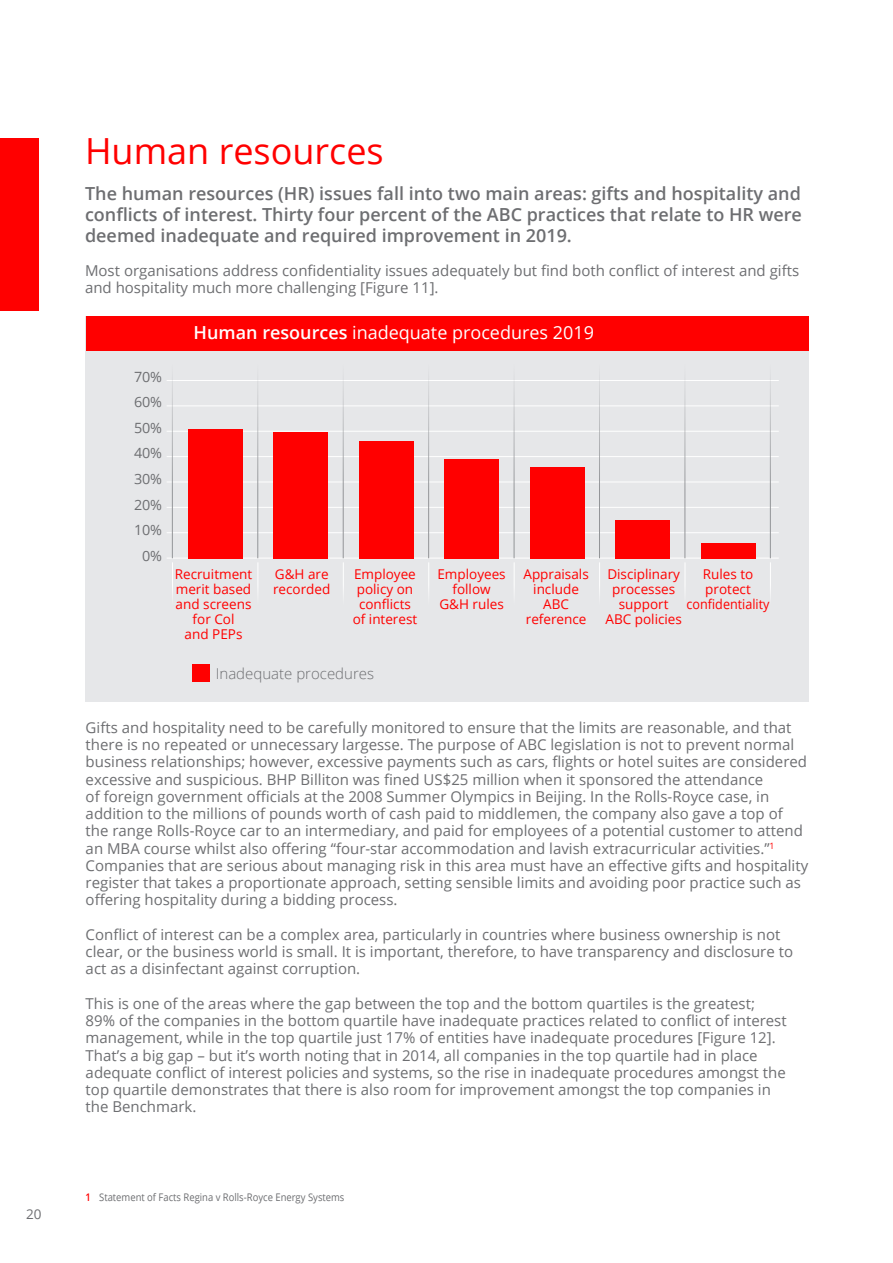
<style>
.page{position:relative;width:893px;height:1263px;background:#fff}
.page>*{position:absolute;margin:0;border:0;box-sizing:border-box;transform-origin:0 0}
.t1{font:36px "Open Sans";color:#f00}
.t2{font:600 18px/21px "Open Sans";color:#6d6e71;text-align:justify}
.t3{font:18px "Open Sans";color:#fff}
.t4{font:15px/17.2px "Open Sans";color:#6d6e71}
.t5{font:300 15px "Open Sans";color:#6d6e71}
.t6{font:14.1px/25.5px "Open Sans";letter-spacing:-.01em;color:#6d6e71;text-align:center}
.t7{font:13.5px/15px "Open Sans";color:#f00;text-align:center}
.t8{font:13.5px "Open Sans";color:#6d6e71}
.t9{font:10.5px "Open Sans";color:#6d6e71;scale:.9 1}
.s1{font-weight:600;color:#f00}
.s2{font-weight:600}
</style>
<div class="page">
<div style="left:0;top:138px;width:38px;height:173px;background:#f00"></div>
<div style="left:85px;top:316px;width:723px;height:386px;background:#e6e7e9"></div>
<div style="left:86px;top:316px;width:722px;height:34px;background:#f00"></div>
<hr style="left:167px;top:380px;width:612px;height:1px;background:#fff">
<hr style="left:167px;top:405px;width:612px;height:1px;background:#fff">
<hr style="left:167px;top:431px;width:612px;height:1px;background:#fff">
<hr style="left:167px;top:456px;width:612px;height:1px;background:#fff">
<hr style="left:167px;top:482px;width:612px;height:1px;background:#fff">
<hr style="left:167px;top:507px;width:612px;height:1px;background:#fff">
<hr style="left:167px;top:532px;width:612px;height:1px;background:#fff">
<hr style="left:167px;top:558px;width:612px;height:1px;background:#fff">
<hr style="left:257px;top:363px;width:1px;height:195px;background:#939598">
<hr style="left:172px;top:363px;width:1px;height:195px;background:#939598">
<hr style="left:343px;top:363px;width:1px;height:195px;background:#939598">
<hr style="left:428px;top:363px;width:1px;height:195px;background:#939598">
<hr style="left:514px;top:363px;width:1px;height:195px;background:#939598">
<hr style="left:599px;top:363px;width:1px;height:195px;background:#939598">
<hr style="left:684px;top:363px;width:1px;height:195px;background:#939598">
<hr style="left:770px;top:363px;width:1px;height:195px;background:#939598">
<hr style="left:258px;top:562px;width:1px;height:43px;background:#fff">
<hr style="left:172px;top:562px;width:1px;height:43px;background:#fff">
<hr style="left:343px;top:562px;width:1px;height:43px;background:#fff">
<hr style="left:428px;top:562px;width:1px;height:43px;background:#fff">
<hr style="left:514px;top:562px;width:1px;height:43px;background:#fff">
<hr style="left:599px;top:562px;width:1px;height:43px;background:#fff">
<hr style="left:685px;top:562px;width:1px;height:43px;background:#fff">
<hr style="left:770px;top:562px;width:1px;height:43px;background:#fff">
<div style="left:188px;top:429px;width:54px;height:129px;background:#f00"></div>
<div style="left:273px;top:432px;width:55px;height:126px;background:#f00"></div>
<div style="left:359px;top:441px;width:54px;height:117px;background:#f00"></div>
<div style="left:444px;top:459px;width:55px;height:99px;background:#f00"></div>
<div style="left:530px;top:467px;width:54px;height:91px;background:#f00"></div>
<div style="left:615px;top:520px;width:55px;height:38px;background:#f00"></div>
<div style="left:701px;top:543px;width:54px;height:15px;background:#f00"></div>
<div style="left:193px;top:664px;width:17px;height:17px;background:#f00"></div>
<p class="t8" style="left:26px;top:1209px;width:17px">20</p>
<h1 class="t1" style="left:85px;top:136px;width:300px">Human resources</h1>
<p class="t2" style="left:85px;top:184px;width:718px">The human resources (HR) issues fall into two main areas: gifts and hospitality and conflicts of interest. Thirty four percent of the ABC practices that relate to HR were deemed inadequate and required improvement in 2019.</p>
<p class="t4" style="left:85px;top:262px;width:716px">Most organisations address confidentiality issues adequately but find both conflict of interest and gifts and hospitality much more challenging [Figure 11].</p>
<p class="t3" style="left:105px;top:325px;width:491px"><span class="s1">Figure 11</span> <span class="s2">Human resources</span> inadequate procedures 2019</p>
<p class="t6" style="left:134px;top:365px;width:30px">70%<br>60%<br>50%<br>40%<br>30%<br>20%<br>10%<br>0%</p>
<p class="t7" style="left:175px;top:568px;width:79px">Recruitment merit based and screens for Col<br>and PEPs</p>
<p class="t7" style="left:273px;top:567px;width:59px;text-align:left">G&amp;H are recorded</p>
<p class="t7" style="left:353px;top:567px;width:66px">Employee policy on conflicts of interest</p>
<p class="t7" style="left:437px;top:567px;width:70px">Employees follow<br>G&amp;H rules</p>
<p class="t7" style="left:523px;top:567px;width:67px">Appraisals include<br>ABC reference</p>
<p class="t7" style="left:605px;top:567px;width:78px">Disciplinary processes support<br>ABC policies</p>
<p class="t7" style="left:687px;top:567px;width:84px">Rules to protect confidentiality</p>
<p class="t5" style="left:216px;top:667px;width:160px">Inadequate procedures</p>
<p class="t4" style="left:86px;top:720px;width:724px">Gifts and hospitality need to be carefully monitored to ensure that the limits are reasonable, and that there is no repeated or unnecessary largesse. The purpose of ABC legislation is not to prevent normal business relationships; however, excessive payments such as cars, flights or hotel suites are considered excessive and suspicious. BHP Billiton was fined US$25 million when it sponsored the attendance<br>of foreign government officials at the 2008 Summer Olympics in Beijing. In the Rolls-Royce case, in addition to the millions of pounds worth of cash paid to middlemen, the company also gave a top of the range Rolls-Royce car to an intermediary, and paid for employees of a potential customer to attend an MBA course whilst also offering “four-star accommodation and lavish extracurricular activities.”<sup>1<br></sup>Companies that are serious about managing risk in this area must have an effective gifts and hospitality register that takes a proportionate approach, setting sensible limits and avoiding poor practice such as offering hospitality during a bidding process.</p>
<p class="t4" style="left:86px;top:925px;width:709px">Conflict of interest can be a complex area, particularly in countries where business ownership is not clear, or the business world is small. It is important, therefore, to have transparency and disclosure to act as a disinfectant against corruption.</p>
<p class="t4" style="left:86px;top:996px;width:703px">This is one of the areas where the gap between the top and the bottom quartiles is the greatest; 89% of the companies in the bottom quartile have inadequate practices related to conflict of interest management, while in the top quartile just 17% of entities have inadequate procedures [Figure 12].<br>That’s a big gap – but it’s worth noting that in 2014, all companies in the top quartile had in place adequate conflict of interest policies and systems, so the rise in inadequate procedures amongst the top quartile demonstrates that there is also room for improvement amongst the top companies in the Benchmark.</p>
<p class="t9" style="left:86px;top:1193px;width:289px"><span class="s1">1</span> Statement of Facts Regina v Rolls-Royce Energy Systems</p>
</div>
